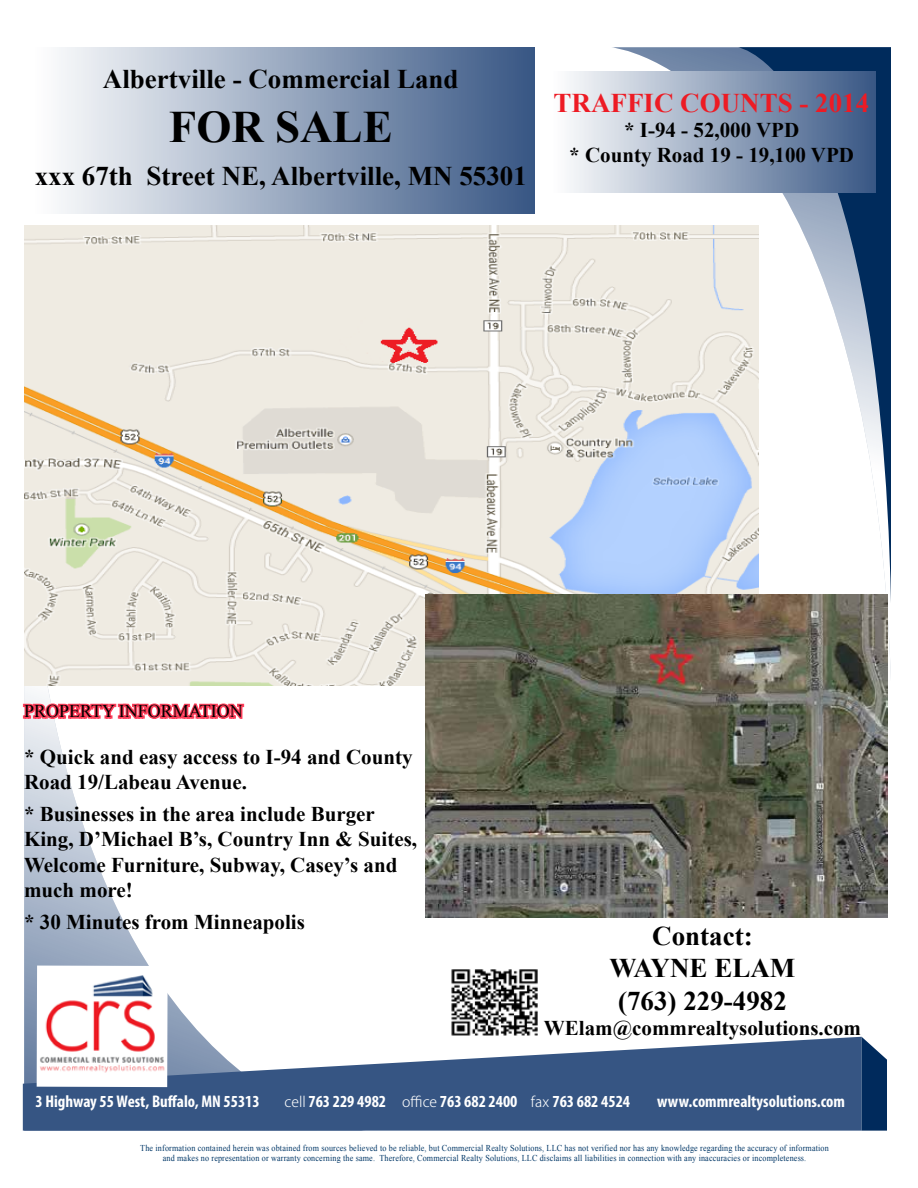
<style>
.page{position:relative;width:918px;height:1188px;background:#fff}
.page>*{position:absolute;margin:0;border:0;box-sizing:border-box;transform-origin:0 0}
.t1{font:700 45px "Times New Roman";color:#000}
.t2{font:700 27px/32.4px "Times New Roman";color:#000;text-align:center}
.t3{font:700 27px "Times New Roman";color:#ed1b24}
.t4{font:700 21px/25.2px "Times New Roman";color:#000}
.t5{font:18px "Times New Roman";color:#000}
.t6{font:700 condensed 16.95px "Myriad Pro";color:#fff}
.t7{font:9px/10.5px "Times New Roman";letter-spacing:.02em;color:#003767;text-align:center;scale:.9 1}
.s1{font-family:"Koz Go Pro";font-weight:300;font-stretch:normal;font-size:14.1px}
</style>
<div class="page">
<svg style="left:611px;top:47px;width:280px;height:634px"></svg>
<svg style="left:738px;top:47px;width:153px;height:556px"></svg>
<svg style="left:24px;top:685px;width:342px;height:352px"></svg>
<svg style="left:23px;top:1037px;width:839px;height:94px;fill:#365583"></svg>
<svg style="left:862px;top:1037px;width:25px;height:94px;background:#1f4470"></svg>
<img style="left:37px;top:966px;width:131px;height:121px">
<svg style="left:22px;top:690px;width:224px;height:42px"></svg>
<div style="left:548px;top:71px;width:328px;height:121px;background:linear-gradient(to right,#fff,#385784)"></div>
<img style="left:451px;top:969px;width:87px;height:67px">
<div style="left:27px;top:47px;width:508px;height:167px;background:linear-gradient(to right,#fff,#385784)"></div>
<img style="left:24px;top:225px;width:734px;height:460px">
<img style="left:426px;top:594px;width:461px;height:324px">
<h2 class="t2" style="left:103px;top:62px;width:357px">Albertville - Commercial Land</h2>
<h1 class="t1" style="left:169px;top:96px;width:225px">FOR SALE</h1>
<h2 class="t2" style="left:35px;top:159px;width:494px">xxx 67th Street NE, Albertville, MN 55301</h2>
<h2 class="t3" style="left:554px;top:84px;width:317px">TRAFFIC COUNTS - 2014</h2>
<h3 class="t4" style="left:569px;top:117px;width:286px;text-align:center">* I-94 - 52,000 VPD<br>* County Road 19 - 19,100 VPD</h3>
<h3 class="t5" style="left:24px;top:699px;width:220px">PROPERTY INFORMATION</h3>
<h3 class="t4" style="left:24px;top:744px;width:390px">* Quick and easy access to I-94 and County<br>Road 19/Labeau Avenue.</h3>
<h3 class="t4" style="left:24px;top:801px;width:394px">* Businesses in the area include Burger King, D’Michael B’s, Country Inn &amp; Suites, Welcome Furniture, Subway, Casey’s and much more!</h3>
<h3 class="t4" style="left:24px;top:909px;width:282px">* 30 Minutes from Minneapolis</h3>
<h2 class="t2" style="left:610px;top:919px;width:187px">Contact:<br>WAYNE ELAM (763) 229-4982</h2>
<h3 class="t4" style="left:544px;top:1015px;width:319px">WElam@commrealtysolutions.com</h3>
<h3 class="t6" style="left:36px;top:1091px;width:226px">3 Highway 55 West, Buffalo, MN 55313</h3>
<h3 class="t6" style="left:285px;top:1091px;width:347px"><span class="s1">cell</span> 763 229 4982 <span class="s1">office</span> 763 682 2400 <span class="s1">fax</span> 763 682 4524</h3>
<h3 class="t6" style="left:657px;top:1091px;width:190px">www.commrealtysolutions.com</h3>
<p class="t7" style="left:140px;top:1142px;width:767px">The information contained herein was obtained from sources believed to be reliable, but Commercial Realty Solutions, LLC has not verified nor has any knowledge regarding the accuracy of information and makes no representation or warranty concerning the same. Therefore, Commercial Realty Solutions, LLC disclaims all liabilities in connection with any inaccuracies or incompleteness.</p>
</div>
